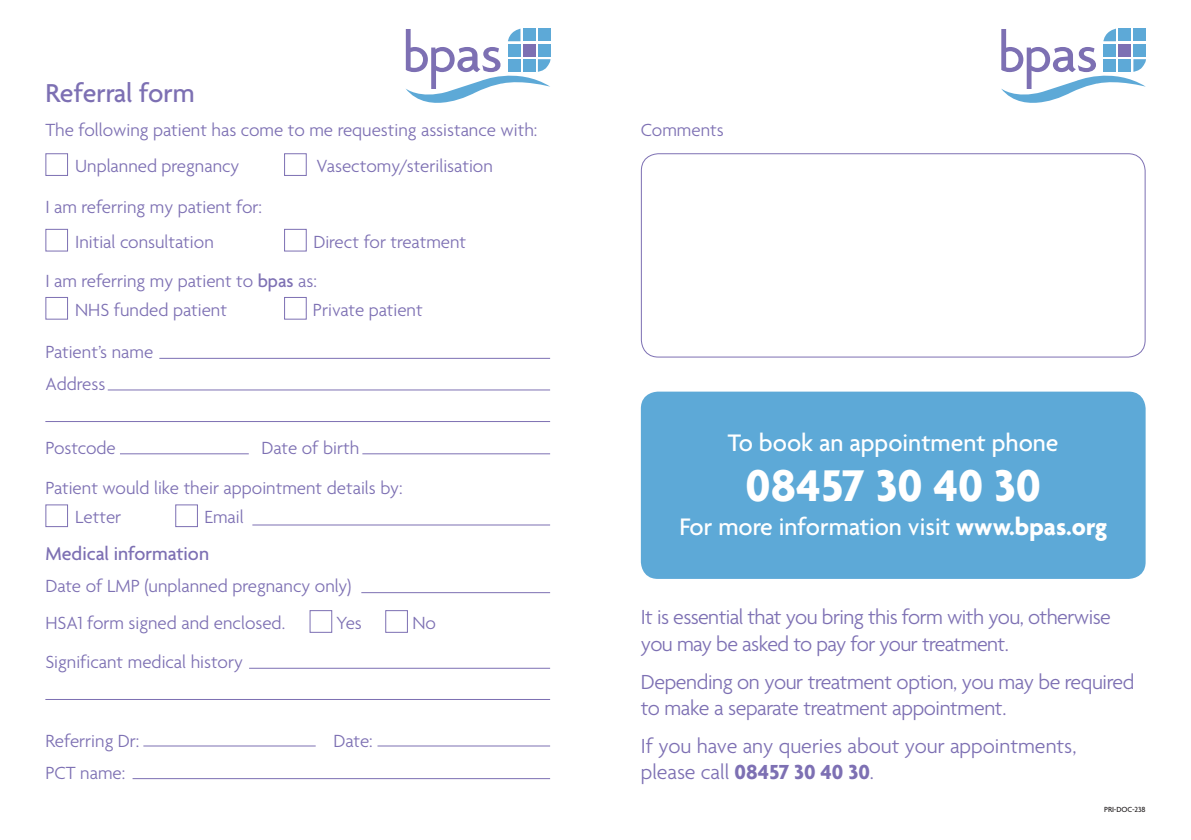
<style>
.page{position:relative;width:1191px;height:840px;background:#fff}
.page>*{position:absolute;margin:0;border:0;box-sizing:border-box;transform-origin:0 0}
.t1{font:700 48px "Agenda";color:#fff}
.t2{font:500 28px "Agenda";color:#7d70b3}
.t3{font:500 25.8px "Agenda";color:#fff}
.t4{font:300 22px/26.4px "Agenda";letter-spacing:-.02em;color:#7d70b3}
.t5{font:300 22px/26.4px "Agenda";color:#7d70b3}
.t6{font:500 20px "Agenda";color:#7d70b3}
.t7{font:300 19px/36px "Agenda";color:#7d70b3}
.t8{font:500 8px "Agenda";letter-spacing:-.01em;color:#231f20}
.s1{font-weight:500}
.s2{font-weight:700}
</style>
<div class="page">
<svg style="left:405px;top:29px;width:145px;height:74px"></svg>
<hr style="left:159px;top:357px;width:391px;height:1px;background:#7d70b3">
<hr style="left:108px;top:389px;width:442px;height:1px;background:#7d70b3">
<hr style="left:45px;top:421px;width:505px;height:1px;background:#7d70b3">
<hr style="left:120px;top:453px;width:129px;height:1px;background:#7d70b3">
<hr style="left:362px;top:453px;width:188px;height:1px;background:#7d70b3">
<hr style="left:252px;top:524px;width:298px;height:1px;background:#7d70b3">
<div style="left:45px;top:153px;width:23px;height:23px;border:1px solid #7d70b3"></div>
<div style="left:45px;top:504px;width:23px;height:23px;border:1px solid #7d70b3"></div>
<div style="left:175px;top:504px;width:23px;height:23px;border:1px solid #7d70b3"></div>
<div style="left:45px;top:229px;width:23px;height:22px;border:1px solid #7d70b3"></div>
<div style="left:284px;top:229px;width:23px;height:22px;border:1px solid #7d70b3"></div>
<div style="left:284px;top:153px;width:23px;height:23px;border:1px solid #7d70b3"></div>
<div style="left:45px;top:297px;width:23px;height:22px;border:1px solid #7d70b3"></div>
<div style="left:284px;top:297px;width:23px;height:22px;border:1px solid #7d70b3"></div>
<hr style="left:361px;top:591px;width:189px;height:1px;background:#7d70b3">
<hr style="left:249px;top:667px;width:301px;height:1px;background:#7d70b3">
<hr style="left:45px;top:698px;width:505px;height:1px;background:#7d70b3">
<div style="left:309px;top:609px;width:23px;height:23px;border:1px solid #7d70b3"></div>
<div style="left:385px;top:609px;width:23px;height:23px;border:1px solid #7d70b3"></div>
<hr style="left:143px;top:745px;width:173px;height:1px;background:#7d70b3">
<hr style="left:377px;top:745px;width:173px;height:1px;background:#7d70b3">
<hr style="left:133px;top:777px;width:417px;height:1px;background:#7d70b3">
<svg style="left:1001px;top:29px;width:145px;height:74px"></svg>
<div style="left:641px;top:391px;width:504px;height:187px;background:#5da9d7;border-radius:17px"></div>
<div style="left:641px;top:153px;width:504px;height:204px;border:1px solid #7d70b3;border-radius:17px"></div>
<h2 class="t2" style="left:45px;top:76px;width:151px">Referral form</h2>
<p class="t7" style="left:75px;top:112px;width:464px;text-indent:-30px">The following patient has come to me requesting assistance with:<br>Unplanned pregnancy</p>
<p class="t7" style="left:316px;top:148px;width:178px">Vasectomy/sterilisation</p>
<p class="t7" style="left:75px;top:189px;width:188px;line-height:34.4px;text-indent:-30px">I am referring my patient for:<br>Initial consultation</p>
<p class="t7" style="left:313px;top:223px;width:154px">Direct for treatment</p>
<p class="t7" style="left:75px;top:266px;width:243px;line-height:28.8px;text-indent:-30px">I am referring my patient to <span class="s1">bpas</span> as:<br>NHS funded patient</p>
<p class="t7" style="left:313px;top:291px;width:111px">Private patient</p>
<p class="t7" style="left:45px;top:335px;width:109px;line-height:32px">Patient’s name<br>Address</p>
<p class="t7" style="left:45px;top:429px;width:72px">Postcode</p>
<p class="t7" style="left:45px;top:427px;width:359px;line-height:40px;text-indent:216px">Date of birth<br>Patient would like their appointment details by:</p>
<p class="t7" style="left:75px;top:498px;width:48px">Letter</p>
<p class="t7" style="left:205px;top:498px;width:41px">Email</p>
<p class="t6" style="left:45px;top:541px;width:165px">Medical information</p>
<p class="t7" style="left:45px;top:567px;width:308px">Date of LMP (unplanned pregnancy only)</p>
<p class="t7" style="left:641px;top:112px;width:84px">Comments</p>
<h3 class="t3" style="left:728px;top:426px;width:332px">To book an appointment phone</h3>
<h1 class="t1" style="left:745px;top:456px;width:297px">08457 30 40 30</h1>
<h3 class="t3" style="left:679px;top:510px;width:429px">For more information visit <span class="s2">www.bpas.org</span></h3>
<p class="t7" style="left:45px;top:604px;width:241px">HSA1 form signed and enclosed.</p>
<p class="t7" style="left:336px;top:604px;width:27px">Yes</p>
<p class="t7" style="left:412px;top:604px;width:25px">No</p>
<p class="t4" style="left:641px;top:603px;width:471px">It is essential that you bring this form with you, otherwise you may be asked to pay for your treatment.</p>
<p class="t4" style="left:641px;top:667px;width:495px">Depending on your treatment option, you may be required to make a separate treatment appointment.</p>
<p class="t5" style="left:641px;top:731px;width:437px">If you have any queries about your appointments, please call <span class="s2">08457 30 40 30</span>.</p>
<p class="t7" style="left:45px;top:643px;width:199px">Significant medical history</p>
<p class="t7" style="left:45px;top:721px;width:96px">Referring Dr:</p>
<p class="t7" style="left:333px;top:721px;width:41px">Date:</p>
<p class="t7" style="left:45px;top:753px;width:81px">PCT name:</p>
<p class="t8" style="left:1104px;top:803px;width:43px">PRI-DOC-238</p>
</div>
